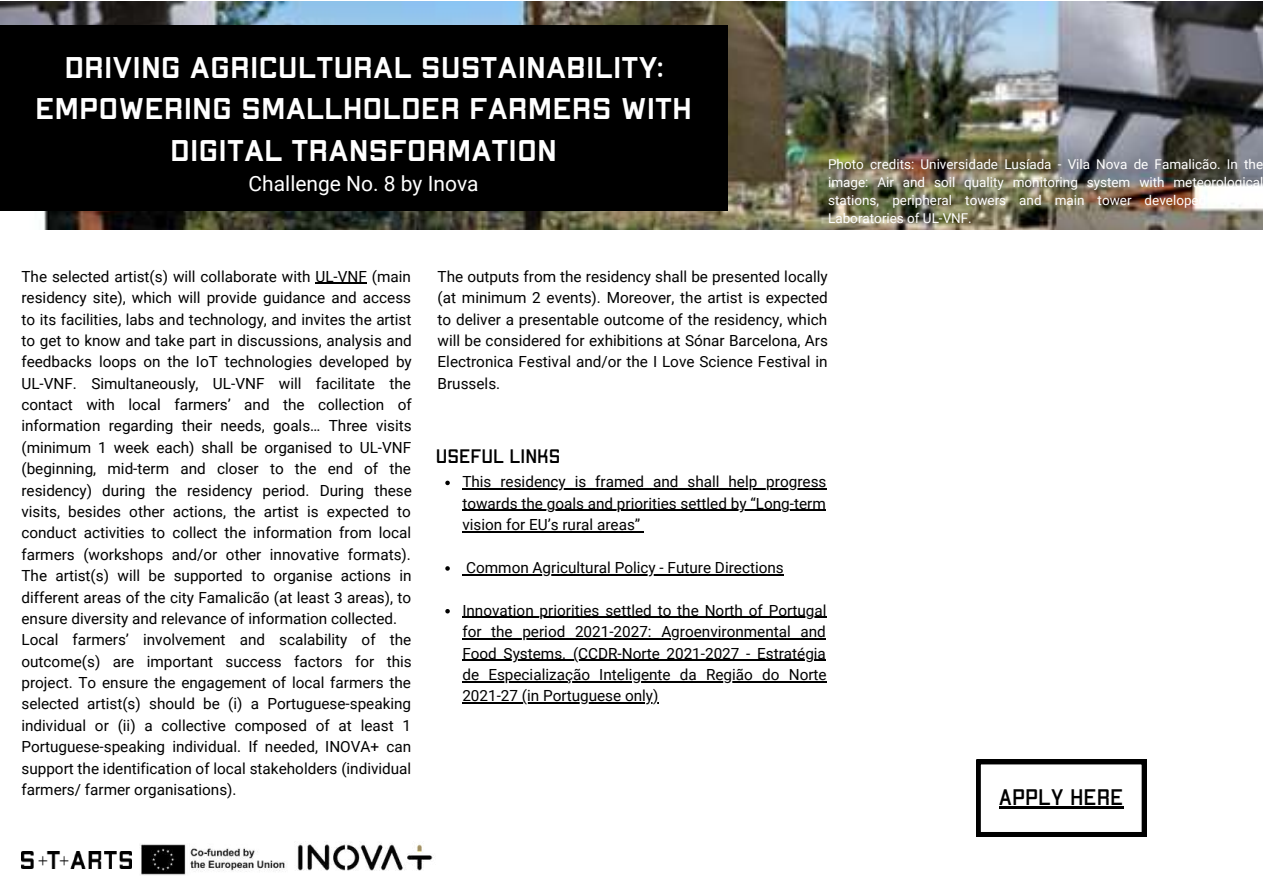
<style>
.page{position:relative;width:1263px;height:894px;background:#fff}
.page>*{position:absolute;margin:0;border:0;box-sizing:border-box;transform-origin:0 0}
.t1{font:700 expanded 29.85px/41.5px "Apex Mk 2";color:#fff;text-align:center}
.t2{font:22.5px "Apex Mk 2";color:#000}
.t3{font:21px "Roboto";color:#fff}
.t4{font:19.5px "Apex Mk 2";color:#000}
.t5{font:15.3px/21.3px "Roboto";color:#000;text-align:justify}
.t6{font:13.5px/18px "Roboto";color:#fff;text-align:justify}
</style>
<div class="page">
<img style="left:0;top:1px;width:1263px;height:229px">
<div style="left:0;top:25px;width:727px;height:185px;background:#000"></div>
<img style="left:21px;top:851px;width:110px;height:16px">
<img style="left:140px;top:844px;width:145px;height:31px">
<img style="left:297px;top:841px;width:136px;height:30px">
<hr style="left:315px;top:283px;width:52px;height:1px;background:#000">
<svg style="left:445px;top:480px;width:5px;height:5px"></svg>
<hr style="left:462px;top:488px;width:364px;height:1px;background:#000">
<hr style="left:462px;top:509px;width:364px;height:2px;background:#000">
<hr style="left:462px;top:531px;width:178px;height:1px;background:#000">
<svg style="left:445px;top:566px;width:5px;height:4px"></svg>
<hr style="left:466px;top:574px;width:190px;height:1px;background:#000">
<svg style="left:656px;top:574px;width:12px;height:1px"></svg>
<hr style="left:668px;top:574px;width:116px;height:1px;background:#000">
<svg style="left:445px;top:609px;width:5px;height:4px"></svg>
<hr style="left:462px;top:616px;width:364px;height:1px;background:#000">
<hr style="left:462px;top:638px;width:364px;height:1px;background:#000">
<hr style="left:462px;top:659px;width:295px;height:1px;background:#000">
<hr style="left:757px;top:659px;width:69px;height:1px;background:#000">
<hr style="left:462px;top:680px;width:365px;height:2px;background:#000">
<hr style="left:462px;top:702px;width:56px;height:1px;background:#000">
<hr style="left:518px;top:702px;width:140px;height:1px;background:#000">
<svg style="left:976px;top:759px;width:170px;height:77px"></svg>
<hr style="left:999px;top:805px;width:124px;height:3px;background:#000">
<h1 class="t1" style="left:35px;top:48px;width:658px">DRIVING AGRICULTURAL SUSTAINABILITY:<br>EMPOWERING SMALLHOLDER FARMERS WITH<br>DIGITAL TRANSFORMATION</h1>
<h3 class="t3" style="left:249px;top:171px;width:231px">Challenge No. 8 by Inova</h3>
<p class="t6" style="left:828px;top:155px;width:437px">Photo credits: Universidade Lusíada - Vila Nova de Famalicão. In the image: Air and soil quality monitoring system with meteorological stations, peripheral towers and main tower developed at the Laboratories of UL-VNF.</p>
<p class="t5" style="left:21px;top:266px;width:392px;text-align:left">The selected artist(s) will collaborate with UL-VNF (main residency site), which will provide guidance and access to its facilities, labs and technology, and invites the artist to get to know and take part in discussions, analysis and feedbacks loops on the IoT technologies developed by UL-VNF. Simultaneously, UL-VNF will facilitate the contact with local farmers’ and the collection of information regarding their needs, goals… Three visits (minimum 1 week each) shall be organised to UL-VNF (beginning, mid-term and closer to the end of the residency) during the residency period. During these visits, besides other actions, the artist is expected to conduct activities to collect the information from local farmers (workshops and/or other innovative formats).<br>The artist(s) will be supported to organise actions in different areas of the city Famalicão (at least 3 areas), to ensure diversity and relevance of information collected.<br>Local farmers’ involvement and scalability of the outcome(s) are important success factors for this project. To ensure the engagement of local farmers the selected artist(s) should be (i) a Portuguese-speaking individual or (ii) a collective composed of at least 1<br>Portuguese-speaking individual. If needed, INOVA+ can support the identification of local stakeholders (individual farmers/ farmer organisations).</p>
<p class="t5" style="left:438px;top:266px;width:392px">The outputs from the residency shall be presented locally (at minimum 2 events). Moreover, the artist is expected to deliver a presentable outcome of the residency, which will be considered for exhibitions at Sónar Barcelona, Ars Electronica Festival and/or the I Love Science Festival in Brussels.</p>
<p class="t4" style="left:436px;top:447px;width:126px">USEFUL LINKS</p>
<p class="t5" style="left:462px;top:471px;width:366px">This residency is framed and shall help progress towards the goals and priorities settled by “Long-term vision for EU’s rural areas”</p>
<p class="t5" style="left:466px;top:557px;width:319px">Common Agricultural Policy - Future Directions</p>
<p class="t5" style="left:462px;top:599px;width:366px">Innovation priorities settled to the North of Portugal for the period 2021-2027: Agroenvironmental and Food Systems. (CCDR-Norte 2021-2027 - Estratégia de Especialização Inteligente da Região do Norte 2021-27 (in Portuguese only)</p>
<h2 class="t2" style="left:999px;top:786px;width:126px">APPLY HERE</h2>
</div>
